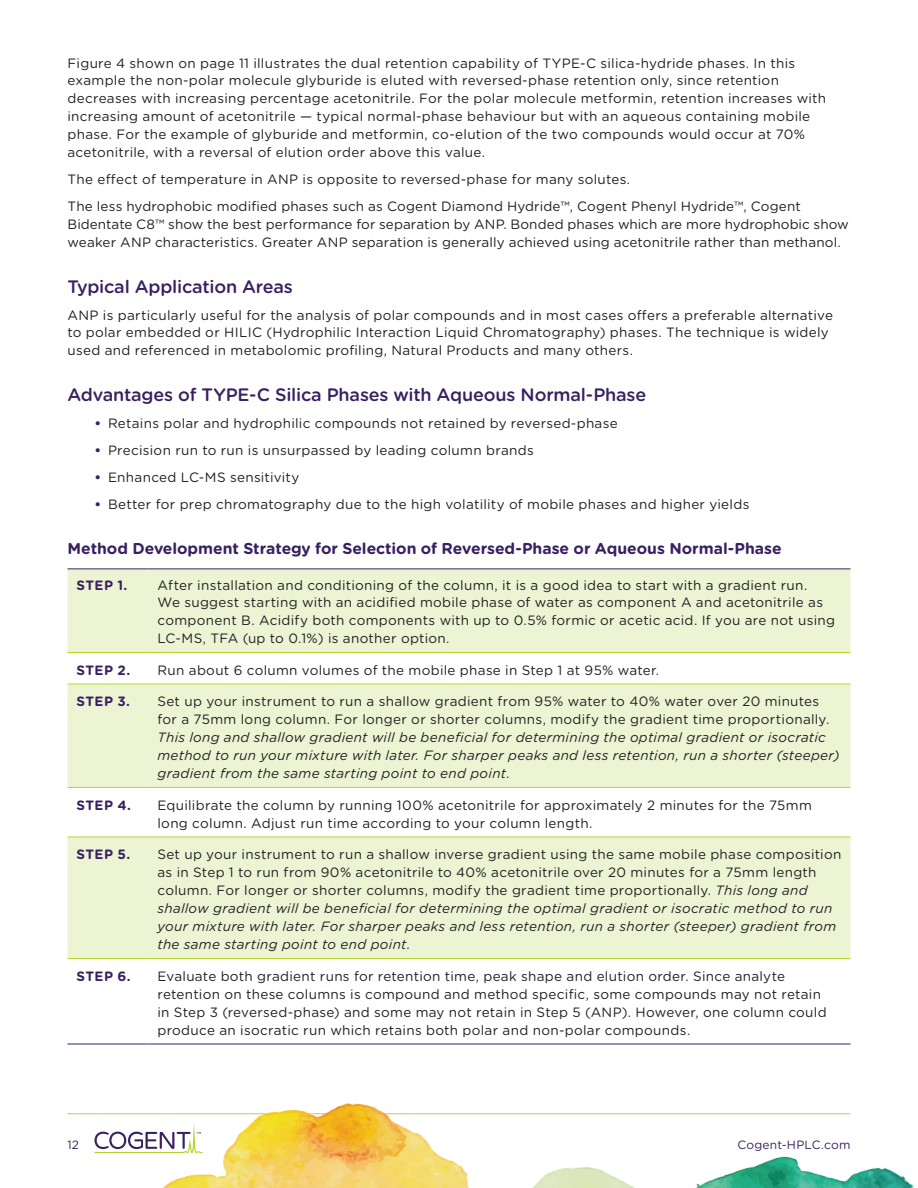
<style>
.page{position:relative;width:918px;height:1188px;background:#fff}
.page>*{position:absolute;margin:0;border:0;box-sizing:border-box;transform-origin:0 0}
.t1{font:500 18px "Gotham Rounded";letter-spacing:-.01em;color:#392060}
.t2{font:700 15.75px "Gotham Rounded";letter-spacing:-.005em;color:#392060}
.t3{font:13.5px/18px "Gotham Rounded";letter-spacing:.02em;color:#231f20}
.t4{font:italic 13.5px/18px "Gotham Rounded";letter-spacing:.02em;color:#231f20}
.t5{font:700 13.5px "Gotham Rounded";letter-spacing:.025em;color:#392060}
.t6{font:12px "Gotham Rounded";letter-spacing:.02em;color:#392060}
.s1{font-weight:700;color:#392060}
.s2{font-style:normal}
.s3{font-style:italic}
</style>
<div class="page">
<hr style="left:68px;top:1113px;width:782px;height:1px;background:#b8d432">
<img style="left:132px;top:1103px;width:782px;height:85px">
<svg style="left:94px;top:1122px;width:108px;height:31px"></svg>
<svg style="left:68px;top:569px;width:782px;height:389px;fill:#edf4d4"></svg>
<hr style="left:68px;top:568px;width:80px;height:1px;background:#392060">
<hr style="left:148px;top:568px;width:702px;height:1px;background:#392060">
<hr style="left:68px;top:1044px;width:80px;height:1px;background:#392060">
<hr style="left:148px;top:1044px;width:702px;height:1px;background:#392060">
<hr style="left:68px;top:652px;width:80px;height:1px;background:#b8d432">
<hr style="left:148px;top:652px;width:702px;height:1px;background:#b8d432">
<hr style="left:68px;top:684px;width:80px;height:1px;background:#b8d432">
<hr style="left:148px;top:684px;width:702px;height:1px;background:#b8d432">
<hr style="left:68px;top:787px;width:80px;height:1px;background:#b8d432">
<hr style="left:148px;top:787px;width:702px;height:1px;background:#b8d432">
<hr style="left:68px;top:837px;width:80px;height:1px;background:#b8d432">
<hr style="left:148px;top:837px;width:702px;height:1px;background:#b8d432">
<hr style="left:68px;top:958px;width:80px;height:1px;background:#b8d432">
<hr style="left:148px;top:958px;width:702px;height:1px;background:#b8d432">
<p class="t3" style="left:68px;top:53px;width:760px">Figure 4 shown on page 11 illustrates the dual retention capability of TYPE-C silica-hydride phases. In this example the non-polar molecule glyburide is eluted with reversed-phase retention only, since retention decreases with increasing percentage acetonitrile. For the polar molecule metformin, retention increases with increasing amount of acetonitrile — typical normal-phase behaviour but with an aqueous containing mobile phase. For the example of glyburide and metformin, co-elution of the two compounds would occur at 70% acetonitrile, with a reversal of elution order above this value.</p>
<p class="t3" style="left:68px;top:166px;width:735px;line-height:27px">The effect of temperature in ANP is opposite to reversed-phase for many solutes.<br>The less hydrophobic modified phases such as Cogent Diamond Hydride™, Cogent Phenyl Hydride™, Cogent</p>
<p class="t3" style="left:68px;top:215px;width:783px">Bidentate C8™ show the best performance for separation by ANP. Bonded phases which are more hydrophobic show weaker ANP characteristics. Greater ANP separation is generally achieved using acetonitrile rather than methanol.</p>
<h1 class="t1" style="left:68px;top:273px;width:227px">Typical Application Areas</h1>
<p class="t3" style="left:68px;top:305px;width:767px">ANP is particularly useful for the analysis of polar compounds and in most cases offers a preferable alternative to polar embedded or HILIC (Hydrophilic Interaction Liquid Chromatography) phases. The technique is widely used and referenced in metabolomic profiling, Natural Products and many others.</p>
<h1 class="t1" style="left:68px;top:381px;width:580px">Advantages of TYPE-C Silica Phases with Aqueous Normal-Phase</h1>
<p class="t3" style="left:94px;top:413px;width:525px"><span class="s1">•</span> Retains polar and hydrophilic compounds not retained by reversed-phase</p>
<p class="t3" style="left:94px;top:440px;width:441px"><span class="s1">•</span> Precision run to run is unsurpassed by leading column brands</p>
<p class="t3" style="left:94px;top:467px;width:206px"><span class="s1">•</span> Enhanced LC-MS sensitivity</p>
<p class="t3" style="left:94px;top:494px;width:656px"><span class="s1">•</span> Better for prep chromatography due to the high volatility of mobile phases and higher yields</p>
<p class="t2" style="left:68px;top:536px;width:716px">Method Development Strategy for Selection of Reversed-Phase or Aqueous Normal-Phase</p>
<p class="t5" style="left:76px;top:575px;width:52px">STEP 1.</p>
<p class="t3" style="left:157px;top:575px;width:679px">After installation and conditioning of the column, it is a good idea to start with a gradient run.<br>We suggest starting with an acidified mobile phase of water as component A and acetonitrile as component B. Acidify both components with up to 0.5% formic or acetic acid. If you are not using LC-MS, TFA (up to 0.1%) is another option.</p>
<p class="t5" style="left:76px;top:660px;width:55px">STEP 2.</p>
<p class="t3" style="left:157px;top:661px;width:503px">Run about 6 column volumes of the mobile phase in Step 1 at 95% water.</p>
<p class="t5" style="left:76px;top:692px;width:55px">STEP 3.</p>
<p class="t3" style="left:157px;top:692px;width:673px">Set up your instrument to run a shallow gradient from 95% water to 40% water over 20 minutes for a 75mm long column. For longer or shorter columns, modify the gradient time proportionally.</p>
<p class="t4" style="left:157px;top:728px;width:684px">This long and shallow gradient will be beneficial for determining the optimal gradient or isocratic method to run your mixture with later. For sharper peaks and less retention, run a shorter (steeper) gradient from the same starting point to end point<span class="s2">.</span></p>
<p class="t5" style="left:76px;top:795px;width:56px">STEP 4.</p>
<p class="t3" style="left:157px;top:796px;width:656px">Equilibrate the column by running 100% acetonitrile for approximately 2 minutes for the 75mm long column. Adjust run time according to your column length.</p>
<p class="t5" style="left:76px;top:845px;width:55px">STEP 5.</p>
<p class="t3" style="left:157px;top:845px;width:685px">Set up your instrument to run a shallow inverse gradient using the same mobile phase composition as in Step 1 to run from 90% acetonitrile to 40% acetonitrile over 20 minutes for a 75mm length column. For longer or shorter columns, modify the gradient time proportionally. <span class="s3">This long and shallow gradient will be beneficial for determining the optimal gradient or isocratic method to run your mixture with later. For sharper peaks and less retention, run a shorter (steeper) gradient from the same starting point to end point</span>.</p>
<p class="t5" style="left:76px;top:966px;width:56px">STEP 6.</p>
<p class="t3" style="left:157px;top:967px;width:671px">Evaluate both gradient runs for retention time, peak shape and elution order. Since analyte retention on these columns is compound and method specific, some compounds may not retain in Step 3 (reversed-phase) and some may not retain in Step 5 (ANP). However, one column could produce an isocratic run which retains both polar and non-polar compounds.</p>
<p class="t6" style="left:68px;top:1136px;width:13px">12</p>
<p class="t6" style="left:737px;top:1136px;width:115px">Cogent-HPLC.com</p>
</div>
